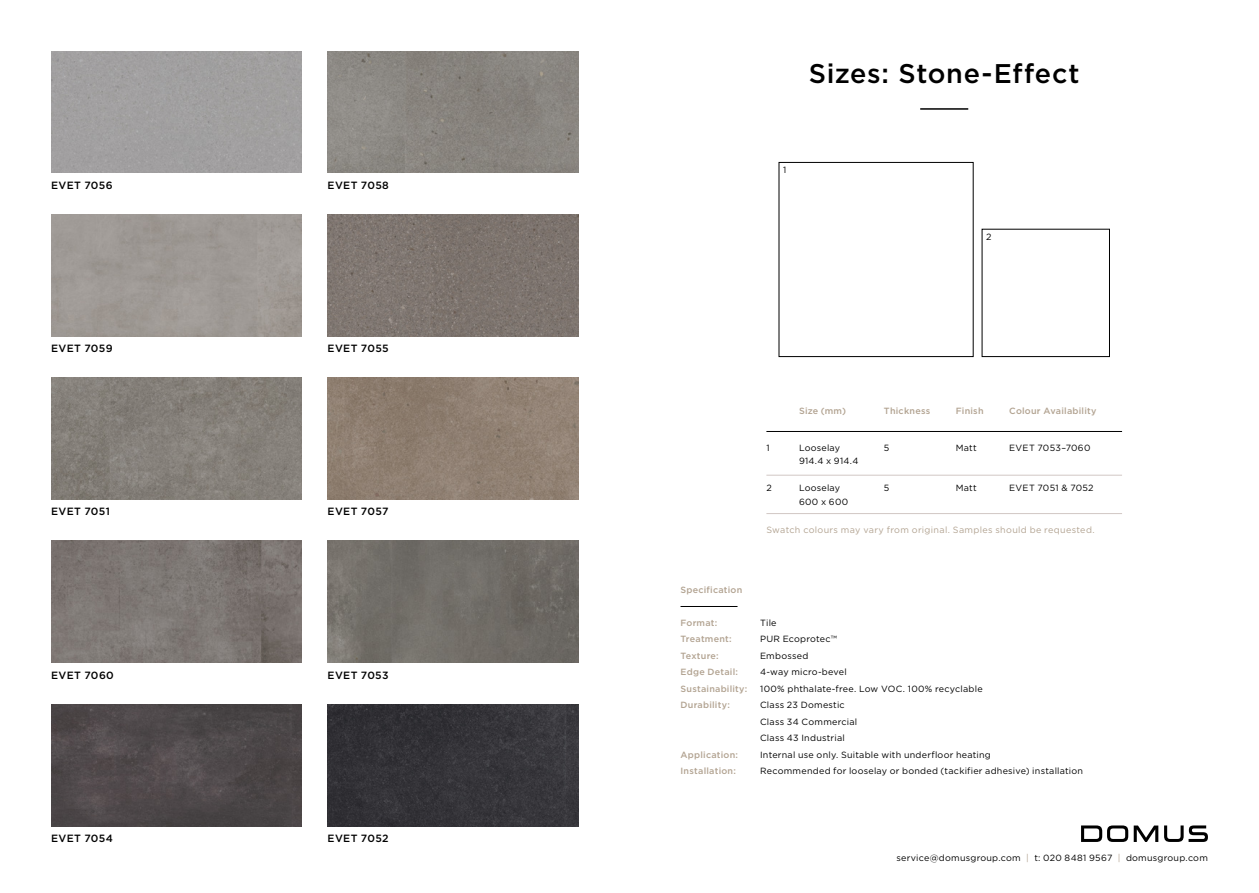
<style>
.page{position:relative;width:1259px;height:893px;background:#fff}
.page>*{position:absolute;margin:0;border:0;box-sizing:border-box;transform-origin:0 0}
.t1{font:500 27px "Gotham";letter-spacing:.025em;color:#000}
.t2{font:500 10.5px "Gotham";letter-spacing:.035em;color:#000}
.Details_2{font:9px "Gotham";letter-spacing:.025em;color:#000}
.TABLE_DATA{font:500 9px "Gotham";letter-spacing:.025em;color:#b2a391}
.TABLE_DATA-2{font:9px "Gotham";letter-spacing:.03em;color:#000}
.TABLE_DATA-3{font:9px "Gotham";letter-spacing:.035em;color:#b2a391}
.s1{color:#b2a391}
</style>
<div class="page">
<hr style="left:920px;top:108px;width:48px;height:2px;background:#000">
<svg style="left:1164px;top:825px;width:44px;height:17px"></svg>
<svg style="left:1081px;top:825px;width:77px;height:17px"></svg>
<img style="left:51px;top:378px;width:251px;height:121px">
<img style="left:327px;top:541px;width:251px;height:122px">
<img style="left:327px;top:214px;width:251px;height:122px">
<img style="left:51px;top:541px;width:251px;height:122px">
<img style="left:327px;top:378px;width:251px;height:121px">
<img style="left:51px;top:704px;width:251px;height:122px">
<img style="left:327px;top:704px;width:251px;height:122px">
<div style="left:51px;top:51px;width:251px;height:122px;background:#a19fa0"></div>
<img style="left:327px;top:51px;width:251px;height:122px">
<div style="left:779px;top:162px;width:194px;height:195px;border:1px solid #000"></div>
<hr style="left:766px;top:431px;width:356px;height:1px;background:#000">
<hr style="left:766px;top:475px;width:356px;height:1px;background:#d1c7c4">
<hr style="left:766px;top:513px;width:356px;height:1px;background:#d1c7c4">
<hr style="left:680px;top:606px;width:57px;height:1px;background:#000">
<p class="t2" style="left:51px;top:178px;width:63px">EVET 7056</p>
<p class="t2" style="left:327px;top:178px;width:63px">EVET 7058</p>
<p class="t2" style="left:51px;top:341px;width:63px">EVET 7059</p>
<p class="t2" style="left:327px;top:341px;width:63px">EVET 7055</p>
<p class="t2" style="left:51px;top:505px;width:60px">EVET 7051</p>
<p class="t2" style="left:51px;top:668px;width:64px">EVET 7060</p>
<p class="t2" style="left:327px;top:505px;width:62px">EVET 7057</p>
<p class="t2" style="left:327px;top:668px;width:63px">EVET 7053</p>
<p class="t2" style="left:51px;top:831px;width:63px">EVET 7054</p>
<p class="t2" style="left:327px;top:831px;width:63px">EVET 7052</p>
<p class="t1" style="left:809px;top:55px;width:272px">Sizes: Stone-Effect</p>
<p class="TABLE_DATA-2" style="left:783px;top:164px;width:5px">1</p>
<p class="TABLE_DATA-2" style="left:986px;top:231px;width:7px">2</p>
<p class="TABLE_DATA" style="left:956px;top:405px;width:29px">Finish</p>
<p class="TABLE_DATA" style="left:884px;top:405px;width:48px">Thickness</p>
<p class="TABLE_DATA" style="left:1009px;top:405px;width:89px">Colour Availability</p>
<p class="TABLE_DATA-2" style="left:884px;top:442px;width:7px">5</p>
<p class="TABLE_DATA-2" style="left:884px;top:482px;width:7px">5</p>
<p class="TABLE_DATA-3" style="left:766px;top:524px;width:330px">Swatch colours may vary from original. Samples should be requested.</p>
<p class="TABLE_DATA" style="left:799px;top:405px;width:49px">Size (mm)</p>
<p class="TABLE_DATA-2" style="left:799px;top:442px;width:43px">Looselay</p>
<p class="TABLE_DATA-2" style="left:799px;top:455px;width:61px">914.4 x 914.4</p>
<p class="TABLE_DATA-2" style="left:799px;top:482px;width:43px">Looselay</p>
<p class="TABLE_DATA-2" style="left:799px;top:496px;width:51px">600 x 600</p>
<p class="TABLE_DATA-2" style="left:1009px;top:442px;width:83px">EVET 7053–7060</p>
<p class="TABLE_DATA-2" style="left:1009px;top:482px;width:86px">EVET 7051 &amp; 7052</p>
<p class="TABLE_DATA-2" style="left:766px;top:442px;width:5px">1</p>
<p class="TABLE_DATA-2" style="left:766px;top:482px;width:7px">2</p>
<p class="TABLE_DATA-2" style="left:956px;top:442px;width:23px">Matt</p>
<p class="TABLE_DATA-2" style="left:956px;top:482px;width:23px">Matt</p>
<p class="TABLE_DATA" style="left:680px;top:584px;width:63px">Specification</p>
<p class="TABLE_DATA" style="left:680px;top:617px;width:38px">Format:</p>
<p class="TABLE_DATA" style="left:680px;top:633px;width:53px">Treatment:</p>
<p class="TABLE_DATA" style="left:680px;top:650px;width:40px">Texture:</p>
<p class="TABLE_DATA" style="left:680px;top:666px;width:59px">Edge Detail:</p>
<p class="TABLE_DATA" style="left:680px;top:683px;width:68px">Sustainability:</p>
<p class="TABLE_DATA" style="left:680px;top:699px;width:51px">Durability:</p>
<p class="TABLE_DATA" style="left:680px;top:749px;width:59px">Application:</p>
<p class="TABLE_DATA" style="left:680px;top:765px;width:57px">Installation:</p>
<p class="Details_2" style="left:760px;top:617px;width:18px">Tile</p>
<p class="Details_2" style="left:760px;top:633px;width:78px">PUR Ecoprotec™</p>
<p class="Details_2" style="left:760px;top:650px;width:50px">Embossed</p>
<p class="Details_2" style="left:760px;top:666px;width:88px">4-way micro-bevel</p>
<p class="Details_2" style="left:760px;top:683px;width:224px">100% phthalate-free. Low VOC. 100% recyclable</p>
<p class="Details_2" style="left:760px;top:699px;width:86px">Class 23 Domestic</p>
<p class="Details_2" style="left:760px;top:716px;width:99px">Class 34 Commercial</p>
<p class="Details_2" style="left:760px;top:732px;width:86px">Class 43 Industrial</p>
<p class="Details_2" style="left:760px;top:749px;width:232px">Internal use only. Suitable with underfloor heating</p>
<p class="Details_2" style="left:760px;top:765px;width:324px">Recommended for looselay or bonded (tackifier adhesive) installation</p>
<p class="TABLE_DATA-2" style="left:896px;top:852px;width:313px">service@domusgroup.com <span class="s1">|</span> t: 020 8481 9567 <span class="s1">|</span> domusgroup.com</p>
</div>
